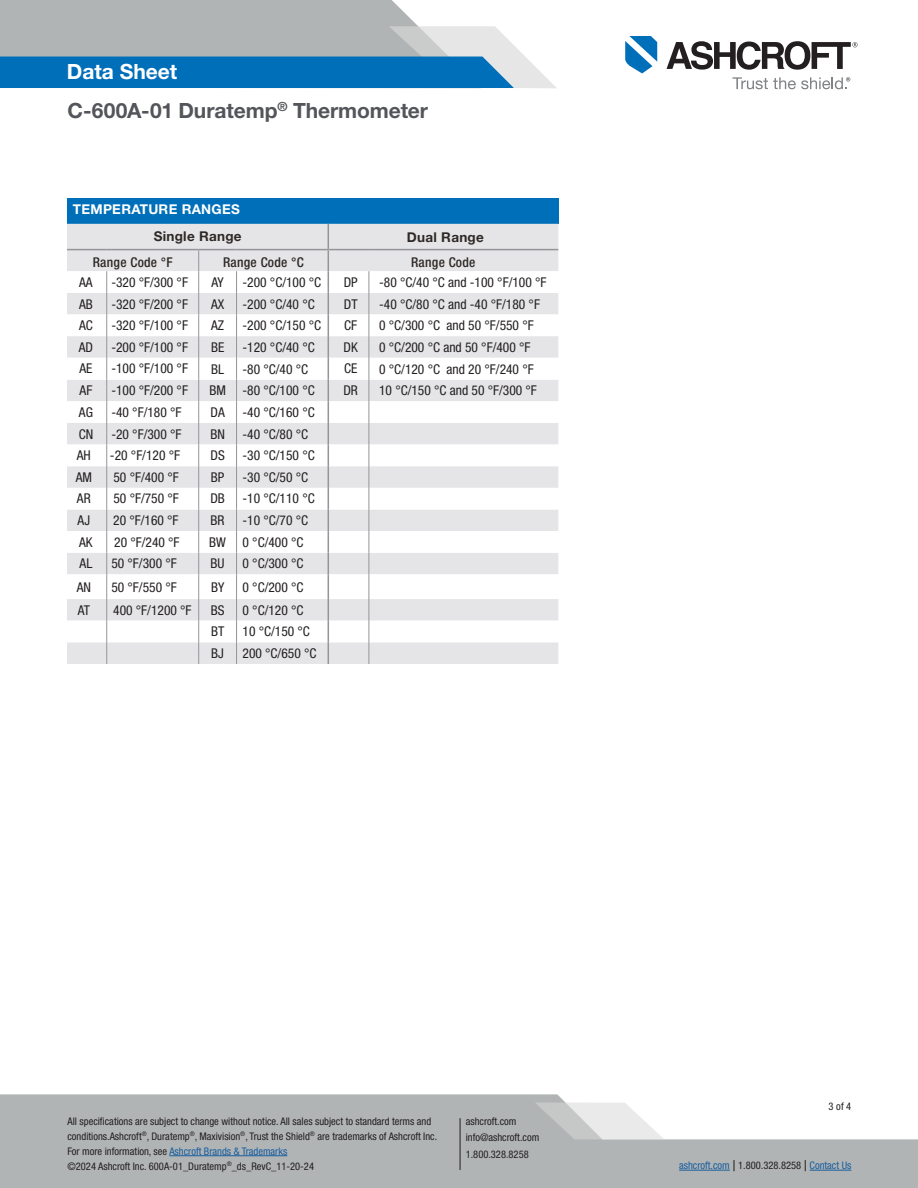
<style>
.page{position:relative;width:918px;height:1188px;background:#fff}
.page>*{position:absolute;margin:0;border:0;box-sizing:border-box;transform-origin:0 0}
.t1{font:700 21px "Helvetica Neue LT Pro";letter-spacing:-.005em;color:#54555a}
.t2{font:700 21px "Helvetica Neue LT Pro";color:#fff}
.TABLE_Body{font:condensed 13.5px "Helvetica Neue LT Pro";color:#231f20}
.FEATURES_Bullets{font:500 condensed 13.5px "Helvetica Neue LT Pro";letter-spacing:.02em;color:#2e2926}
.FEATURES_Bullets-2{font:700 13.5px "Helvetica Neue LT Pro";letter-spacing:.02em;color:#2e2926}
.TABLE_Header{font:700 13.5px "Helvetica Neue LT Pro";letter-spacing:.02em;color:#fff}
.t3{font:condensed 10.5px/15px "Helvetica Neue LT Pro";color:#231f20}
.t4{font:condensed 10.5px "Helvetica Neue LT Pro";color:#175d9e}
.s1{color:#175d9e}
.s2{font-size:15px;color:#231f20}
.s3{color:#231f20}
</style>
<div class="page">
<svg style="left:0;top:1094px;width:918px;height:94px;fill:#b1b4b5"></svg>
<svg style="left:535px;top:1102px;width:129px;height:37px"></svg>
<hr style="left:169px;top:1155px;width:118px;height:1px;background:#175d9e">
<hr style="left:679px;top:1170px;width:51px;height:1px;background:#175d9e">
<hr style="left:810px;top:1170px;width:41px;height:1px;background:#175d9e">
<svg style="left:0;top:0;width:556px;height:88px;background:#85aac3"></svg>
<svg style="left:625px;top:36px;width:32px;height:37px"></svg>
<svg style="left:667px;top:41px;width:191px;height:29px"></svg>
<svg style="left:732px;top:77px;width:118px;height:12px"></svg>
<hr style="left:460px;top:1118px;width:1px;height:52px;background:#231f20">
<div style="left:67px;top:198px;width:491px;height:26px;background:#006fba"></div>
<div style="left:67px;top:224px;width:491px;height:440px;background:#e5e5e7"></div>
<svg style="left:67px;top:271px;width:491px;height:371px"></svg>
<hr style="left:67px;top:249px;width:40px;height:1px;background:#939598">
<hr style="left:107px;top:249px;width:92px;height:1px;background:#939598">
<hr style="left:199px;top:249px;width:38px;height:1px;background:#939598">
<hr style="left:237px;top:249px;width:91px;height:1px;background:#939598">
<hr style="left:328px;top:249px;width:41px;height:1px;background:#939598">
<hr style="left:369px;top:249px;width:189px;height:1px;background:#939598">
<svg style="left:106px;top:271px;width:1px;height:393px"></svg>
<svg style="left:198px;top:250px;width:1px;height:414px"></svg>
<svg style="left:236px;top:271px;width:1px;height:393px"></svg>
<svg style="left:369px;top:271px;width:1px;height:393px"></svg>
<svg style="left:328px;top:224px;width:1px;height:440px"></svg>
<h1 class="t2" style="left:67px;top:58px;width:112px">Data Sheet</h1>
<h1 class="t1" style="left:68px;top:98px;width:362px">C-600A-01 Duratemp<sup>®</sup> Thermometer</h1>
<p class="TABLE_Header" style="left:73px;top:200px;width:168px">TEMPERATURE RANGES</p>
<p class="FEATURES_Bullets-2" style="left:154px;top:228px;width:89px">Single Range</p>
<p class="FEATURES_Bullets-2" style="left:407px;top:228px;width:78px">Dual Range</p>
<p class="FEATURES_Bullets" style="left:93px;top:254px;width:82px">Range Code °F</p>
<p class="FEATURES_Bullets" style="left:223px;top:254px;width:82px">Range Code °C</p>
<p class="FEATURES_Bullets" style="left:411px;top:254px;width:66px">Range Code</p>
<p class="TABLE_Body" style="left:79px;top:274px;width:15px">AA</p>
<p class="TABLE_Body" style="left:111px;top:274px;width:78px">-320 °F/300 °F</p>
<p class="TABLE_Body" style="left:212px;top:274px;width:14px">AY</p>
<p class="TABLE_Body" style="left:243px;top:274px;width:80px">-200 °C/100 °C</p>
<p class="TABLE_Body" style="left:344px;top:274px;width:15px">DP</p>
<p class="TABLE_Body" style="left:379px;top:274px;width:169px">-80 °C/40 °C and -100 °F/100 °F</p>
<p class="TABLE_Body" style="left:79px;top:296px;width:15px">AB</p>
<p class="TABLE_Body" style="left:111px;top:296px;width:78px">-320 °F/200 °F</p>
<p class="TABLE_Body" style="left:211px;top:296px;width:15px">AX</p>
<p class="TABLE_Body" style="left:243px;top:296px;width:74px">-200 °C/40 °C</p>
<p class="TABLE_Body" style="left:344px;top:296px;width:15px">DT</p>
<p class="TABLE_Body" style="left:379px;top:296px;width:162px">-40 °C/80 °C and -40 °F/180 °F</p>
<p class="TABLE_Body" style="left:79px;top:317px;width:15px">AC</p>
<p class="TABLE_Body" style="left:111px;top:317px;width:78px">-320 °F/100 °F</p>
<p class="TABLE_Body" style="left:211px;top:317px;width:15px">AZ</p>
<p class="TABLE_Body" style="left:243px;top:317px;width:80px">-200 °C/150 °C</p>
<p class="TABLE_Body" style="left:344px;top:317px;width:15px">CF</p>
<p class="TABLE_Body" style="left:379px;top:317px;width:156px">0 °C/300 °C and 50 °F/550 °F</p>
<p class="TABLE_Body" style="left:79px;top:339px;width:16px">AD</p>
<p class="TABLE_Body" style="left:111px;top:339px;width:78px">-200 °F/100 °F</p>
<p class="TABLE_Body" style="left:211px;top:339px;width:15px">BE</p>
<p class="TABLE_Body" style="left:243px;top:339px;width:74px">-120 °C/40 °C</p>
<p class="TABLE_Body" style="left:344px;top:339px;width:16px">DK</p>
<p class="TABLE_Body" style="left:379px;top:339px;width:153px">0 °C/200 °C and 50 °F/400 °F</p>
<p class="TABLE_Body" style="left:79px;top:361px;width:15px">AE</p>
<p class="TABLE_Body" style="left:111px;top:361px;width:78px">-100 °F/100 °F</p>
<p class="TABLE_Body" style="left:211px;top:361px;width:15px">BL</p>
<p class="TABLE_Body" style="left:243px;top:361px;width:67px">-80 °C/40 °C</p>
<p class="TABLE_Body" style="left:344px;top:361px;width:15px">CE</p>
<p class="TABLE_Body" style="left:379px;top:361px;width:156px">0 °C/120 °C and 20 °F/240 °F</p>
<p class="TABLE_Body" style="left:80px;top:383px;width:14px">AF</p>
<p class="TABLE_Body" style="left:111px;top:383px;width:78px">-100 °F/200 °F</p>
<p class="TABLE_Body" style="left:209px;top:383px;width:18px">BM</p>
<p class="TABLE_Body" style="left:243px;top:383px;width:74px">-80 °C/100 °C</p>
<p class="TABLE_Body" style="left:343px;top:383px;width:16px">DR</p>
<p class="TABLE_Body" style="left:379px;top:383px;width:159px">10 °C/150 °C and 50 °F/300 °F</p>
<p class="TABLE_Body" style="left:79px;top:404px;width:15px">AG</p>
<p class="TABLE_Body" style="left:111px;top:404px;width:72px">-40 °F/180 °F</p>
<p class="TABLE_Body" style="left:211px;top:404px;width:16px">DA</p>
<p class="TABLE_Body" style="left:243px;top:404px;width:74px">-40 °C/160 °C</p>
<p class="TABLE_Body" style="left:79px;top:426px;width:16px">CN</p>
<p class="TABLE_Body" style="left:111px;top:426px;width:72px">-20 °F/300 °F</p>
<p class="TABLE_Body" style="left:210px;top:426px;width:16px">BN</p>
<p class="TABLE_Body" style="left:243px;top:426px;width:67px">-40 °C/80 °C</p>
<p class="TABLE_Body" style="left:77px;top:447px;width:15px">AH</p>
<p class="TABLE_Body" style="left:110px;top:447px;width:72px">-20 °F/120 °F</p>
<p class="TABLE_Body" style="left:211px;top:447px;width:16px">DS</p>
<p class="TABLE_Body" style="left:243px;top:447px;width:74px">-30 °C/150 °C</p>
<p class="TABLE_Body" style="left:76px;top:469px;width:18px">AM</p>
<p class="TABLE_Body" style="left:113px;top:469px;width:67px">50 °F/400 °F</p>
<p class="TABLE_Body" style="left:211px;top:469px;width:15px">BP</p>
<p class="TABLE_Body" style="left:243px;top:469px;width:67px">-30 °C/50 °C</p>
<p class="TABLE_Body" style="left:77px;top:491px;width:15px">AR</p>
<p class="TABLE_Body" style="left:113px;top:491px;width:67px">50 °F/750 °F</p>
<p class="TABLE_Body" style="left:210px;top:491px;width:16px">DB</p>
<p class="TABLE_Body" style="left:243px;top:491px;width:74px">-10 °C/110 °C</p>
<p class="TABLE_Body" style="left:78px;top:512px;width:14px">AJ</p>
<p class="TABLE_Body" style="left:113px;top:512px;width:67px">20 °F/160 °F</p>
<p class="TABLE_Body" style="left:211px;top:512px;width:16px">BR</p>
<p class="TABLE_Body" style="left:243px;top:512px;width:67px">-10 °C/70 °C</p>
<p class="TABLE_Body" style="left:79px;top:534px;width:15px">AK</p>
<p class="TABLE_Body" style="left:114px;top:534px;width:67px">20 °F/240 °F</p>
<p class="TABLE_Body" style="left:209px;top:534px;width:18px">BW</p>
<p class="TABLE_Body" style="left:243px;top:534px;width:62px">0 °C/400 °C</p>
<p class="TABLE_Body" style="left:80px;top:556px;width:14px">AL</p>
<p class="TABLE_Body" style="left:111px;top:556px;width:67px">50 °F/300 °F</p>
<p class="TABLE_Body" style="left:211px;top:556px;width:16px">BU</p>
<p class="TABLE_Body" style="left:243px;top:556px;width:62px">0 °C/300 °C</p>
<p class="TABLE_Body" style="left:77px;top:579px;width:16px">AN</p>
<p class="TABLE_Body" style="left:111px;top:579px;width:67px">50 °F/550 °F</p>
<p class="TABLE_Body" style="left:211px;top:579px;width:15px">BY</p>
<p class="TABLE_Body" style="left:243px;top:579px;width:62px">0 °C/200 °C</p>
<p class="TABLE_Body" style="left:78px;top:602px;width:14px">AT</p>
<p class="TABLE_Body" style="left:113px;top:602px;width:80px">400 °F/1200 °F</p>
<p class="TABLE_Body" style="left:211px;top:602px;width:15px">BS</p>
<p class="TABLE_Body" style="left:243px;top:602px;width:62px">0 °C/120 °C</p>
<p class="TABLE_Body" style="left:211px;top:624px;width:15px">BT</p>
<p class="TABLE_Body" style="left:243px;top:624px;width:69px">10 °C/150 °C</p>
<p class="TABLE_Body" style="left:211px;top:645px;width:14px">BJ</p>
<p class="TABLE_Body" style="left:243px;top:645px;width:75px">200 °C/650 °C</p>
<p class="t3" style="left:68px;top:1113px;width:371px">All specifications are subject to change without notice. All sales subject to standard terms and conditions.Ashcroft<sup>®</sup>, Duratemp<sup>®</sup>, Maxivision<sup>®</sup>, Trust the Shield<sup>®</sup> are trademarks of Ashcroft Inc.<br>For more information, see <span class="s1">Ashcroft Brands &amp; Trademarks<br></span>©2024 Ashcroft Inc. 600A-01_Duratemp<sup>®</sup>_ds_RevC_11-20-24</p>
<p class="t3" style="left:466px;top:1113px;width:75px;line-height:16.5px">ashcroft.com info@ashcroft.com<br>1.800.328.8258</p>
<p class="t3" style="left:828px;top:1099px;width:24px">3 of 4</p>
<p class="t4" style="left:679px;top:1159px;width:174px">ashcroft.com <span class="s2">|</span> <span class="s3">1.800.328.8258</span> <span class="s2">|</span> Contact Us</p>
</div>
